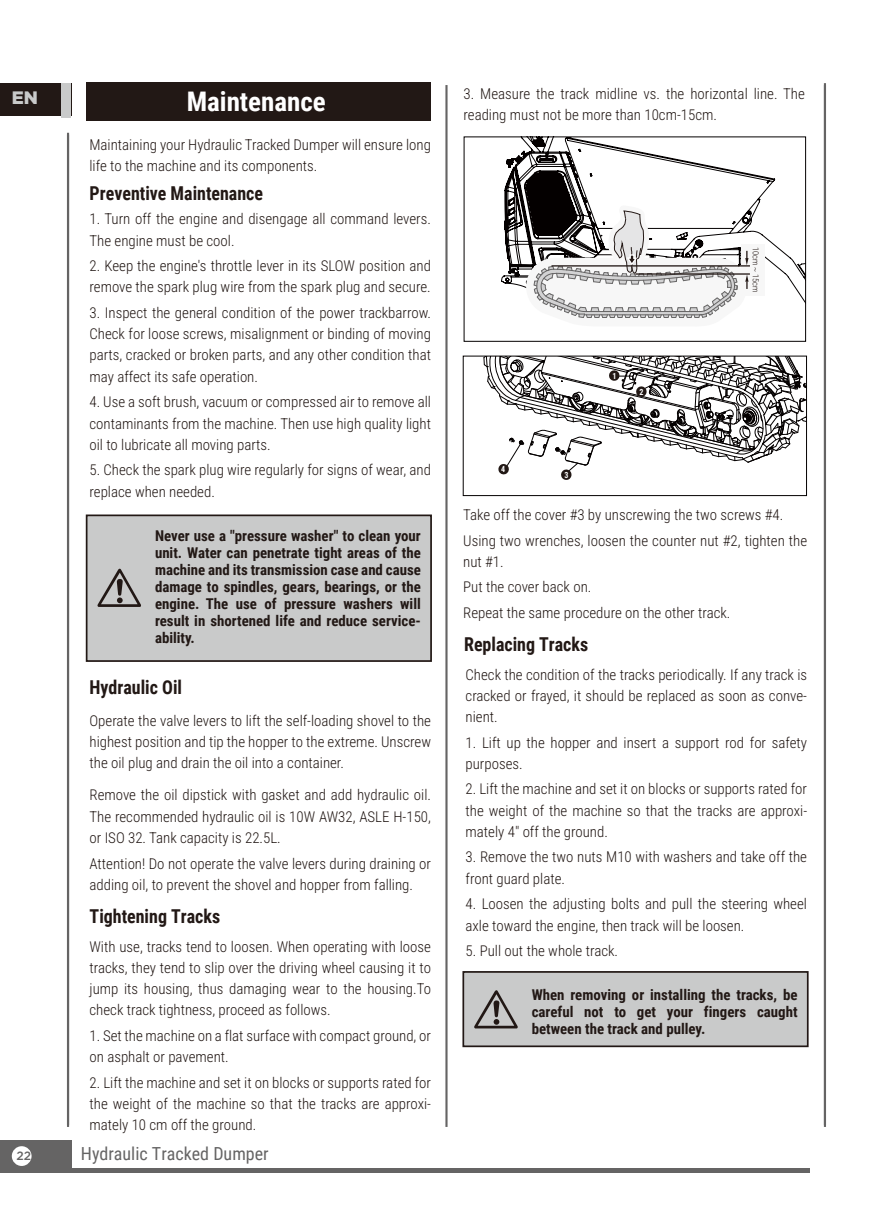
<style>
.page{position:relative;width:893px;height:1212px;background:#fff}
.page>*{position:absolute;margin:0;border:0;box-sizing:border-box;transform-origin:0 0}
.t1{font:700 27px "Roboto Condensed";color:#fff}
.t2{font:700 19.2px "Roboto Condensed";color:#221815;scale:.94 1}
.t3{font:18px "Roboto Condensed";color:#656464}
.t4{font:900 18px "Gotham";color:#c9caca}
.t5{font:300 14.85px/21.3px "Roboto Condensed";color:#221815}
.t6{font:700 14.85px/17px "Roboto Condensed";color:#221815;text-align:justify}
.t7{font:500 12px "Gotham";color:#656464}
.t8{font:700 8.55px "Roboto Condensed";color:#fff;scale:.94 1}
.t9{font:300 8.4px "Roboto Condensed";color:#231815}
</style>
<div class="page">
<div style="left:0;top:1140px;width:71px;height:32px;background:#656464"></div>
<div style="left:0;top:83px;width:71px;height:32px;background:#221815"></div>
<hr style="left:71px;top:1168px;width:738px;height:4px;background:#656464">
<div style="left:12px;top:1146px;width:20px;height:20px;background:#fff;border-radius:50%"></div>
<div style="left:62px;top:83px;width:9px;height:32px;background:#c9caca"></div>
<hr style="left:67px;top:133px;width:2px;height:992px;background:#656464">
<div style="left:62px;top:85px;width:9px;height:32px;background:#c9caca"></div>
<hr style="left:67px;top:135px;width:2px;height:992px;background:#656464">
<hr style="left:445px;top:85px;width:3px;height:1042px;background:#656464">
<hr style="left:824px;top:85px;width:2px;height:1042px;background:#656464">
<div style="left:86px;top:514px;width:346px;height:148px;background:#c9caca;border:2px solid #221815"></div>
<svg style="left:97px;top:569px;width:44px;height:38px"></svg>
<div style="left:462px;top:971px;width:347px;height:76px;background:#c9caca;border:2px solid #221815"></div>
<svg style="left:474px;top:990px;width:44px;height:38px"></svg>
<div style="left:87px;top:82px;width:344px;height:38px;background:#221815"></div>
<svg style="left:501px;top:139px;width:303px;height:163px"></svg>
<div style="left:741px;top:245px;width:23px;height:51px;background:#f7f7f7"></div>
<svg style="left:526px;top:193px;width:224px;height:125px"></svg>
<div style="left:463px;top:356px;width:344px;height:140px;border:1px solid #040000"></div>
<svg style="left:483px;top:356px;width:323px;height:125px"></svg>
<p class="t4" style="left:12px;top:88px;width:28px">EN</p>
<p class="t7" style="left:16px;top:1148px;width:16px">22</p>
<h1 class="t1" style="left:187px;top:82px;width:141px">Maintenance</h1>
<p class="t5" style="left:90px;top:133px;width:343px">Maintaining your Hydraulic Tracked Dumper will ensure long life to the machine and its components.</p>
<p class="t5" style="left:90px;top:208px;width:343px">1. Turn off the engine and disengage all command levers.<br>The engine must be cool.</p>
<p class="t5" style="left:90px;top:255px;width:343px">2. Keep the engine's throttle lever in its SLOW position and remove the spark plug wire from the spark plug and secure.</p>
<p class="t5" style="left:90px;top:301px;width:343px;text-align:justify">3. Inspect the general condition of the power trackbarrow.<br>Check for loose screws, misalignment or binding of moving parts, cracked or broken parts, and any other condition that may affect its safe operation.</p>
<p class="t5" style="left:90px;top:391px;width:343px;text-align:justify">4. Use a soft brush, vacuum or compressed air to remove all contaminants from the machine. Then use high quality light oil to lubricate all moving parts.</p>
<p class="t5" style="left:90px;top:459px;width:343px">5. Check the spark plug wire regularly for signs of wear, and replace when needed.</p>
<p class="t2" style="left:90px;top:180px;width:186px">Preventive Maintenance</p>
<p class="t6" style="left:155px;top:527px;width:267px">Never use a "pressure washer" to clean your unit. Water can penetrate tight areas of the machine and its transmission case and cause damage to spindles, gears, bearings, or the engine. The use of pressure washers will result in shortened life and reduce service&shy;ability.</p>
<p class="t2" style="left:90px;top:674px;width:100px">Hydraulic Oil</p>
<p class="t5" style="left:90px;top:709px;width:343px;text-align:justify">Operate the valve levers to lift the self-loading shovel to the highest position and tip the hopper to the extreme. Unscrew the oil plug and drain the oil into a container.</p>
<p class="t5" style="left:90px;top:784px;width:343px;text-align:justify">Remove the oil dipstick with gasket and add hydraulic oil.<br>The recommended hydraulic oil is 10W AW32, ASLE H-150, or ISO 32. Tank capacity is 22.5L.</p>
<p class="t5" style="left:90px;top:852px;width:343px">Attention! Do not operate the valve levers during draining or adding oil, to prevent the shovel and hopper from falling.</p>
<p class="t2" style="left:90px;top:902px;width:140px">Tightening Tracks</p>
<p class="t5" style="left:90px;top:935px;width:343px;text-align:justify">With use, tracks tend to loosen. When operating with loose tracks, they tend to slip over the driving wheel causing it to jump its housing, thus damaging wear to the housing.To check track tightness, proceed as follows.</p>
<p class="t5" style="left:90px;top:1024px;width:343px">1. Set the machine on a flat surface with compact ground, or on asphalt or pavement.</p>
<p class="t5" style="left:90px;top:1071px;width:343px;text-align:justify">2. Lift the machine and set it on blocks or supports rated for the weight of the machine so that the tracks are approxi&shy;mately 10 cm off the ground.</p>
<p class="t3" style="left:81px;top:1140px;width:189px">Hydraulic Tracked Dumper</p>
<p class="t5" style="left:463px;top:83px;width:343px">3. Measure the track midline vs. the horizontal line. The reading must not be more than 10cm-15cm.</p>
<p class="t8" style="left:501px;top:463px;width:6px">4</p>
<p class="t8" style="left:564px;top:469px;width:6px">3</p>
<p class="t8" style="left:612px;top:370px;width:6px">1</p>
<p class="t8" style="left:640px;top:386px;width:6px">2</p>
<p class="t9" style="left:762px;top:247px;width:47px;rotate:90deg">10cm ~ 15cm</p>
<p class="t5" style="left:463px;top:501px;width:345px;line-height:25.5px">Take off the cover #3 by unscrewing the two screws #4.<br>Using two wrenches, loosen the counter nut #2, tighten the</p>
<p class="t5" style="left:463px;top:548px;width:269px;line-height:25.5px">nut #1.<br>Put the cover back on.<br>Repeat the same procedure on the other track.</p>
<p class="t2" style="left:464px;top:630px;width:134px">Replacing Tracks</p>
<p class="t5" style="left:466px;top:663px;width:343px;text-align:justify">Check the condition of the tracks periodically. If any track is cracked or frayed, it should be replaced as soon as conve&shy;nient.</p>
<p class="t5" style="left:466px;top:731px;width:343px">1. Lift up the hopper and insert a support rod for safety purposes.</p>
<p class="t5" style="left:466px;top:778px;width:343px;text-align:justify">2. Lift the machine and set it on blocks or supports rated for the weight of the machine so that the tracks are approxi&shy;mately 4" off the ground.</p>
<p class="t5" style="left:466px;top:846px;width:343px">3. Remove the two nuts M10 with washers and take off the front guard plate.</p>
<p class="t5" style="left:466px;top:893px;width:343px">4. Loosen the adjusting bolts and pull the steering wheel axle toward the engine, then track will be loosen.</p>
<p class="t5" style="left:466px;top:939px;width:154px">5. Pull out the whole track.</p>
<p class="t6" style="left:532px;top:985px;width:267px">When removing or installing the tracks, be careful not to get your fingers caught between the track and pulley.</p>
</div>
